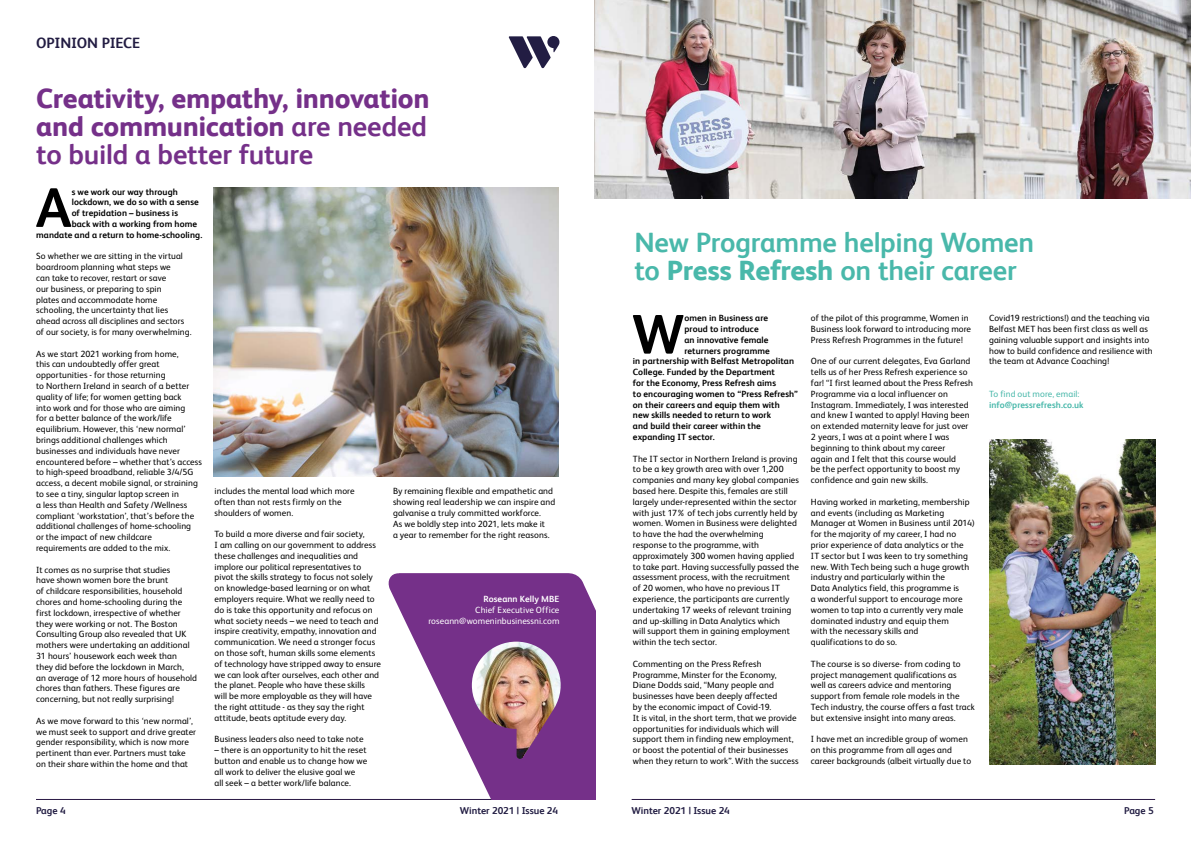
<style>
.page{position:relative;width:1191px;height:842px;background:#fff}
.page>*{position:absolute;margin:0;border:0;box-sizing:border-box;transform-origin:0 0}
.t1{font:700 55.8px "FS Albert";color:#000}
.t2{font:800 28px/28px "FS Albert";letter-spacing:-.01em;color:#753089;text-align:justify}
.t3{font:700 28px/28px "FS Albert";letter-spacing:-.01em;color:#49b8aa}
.t4{font:700 15px "FS Albert";letter-spacing:-.015em;color:#221c42}
.t5{font:700 10px "FS Albert";color:#221d43}
.t6{font:9px/10.8px "FS Albert";letter-spacing:.01em;color:#000}
.t7{font:700 9px "FS Albert";letter-spacing:.01em;color:#000}
.t8{font:9px/10.8px "FS Albert";letter-spacing:.01em;color:#fff;text-align:right}
.t9{font:700 9px "FS Albert";letter-spacing:.005em;color:#49b8aa}
.t10{font:9px "FS Albert";letter-spacing:.01em;color:#49b8aa}
.t11{font:700 9px "FS Albert";letter-spacing:.01em;color:#fff}
.s1{font-weight:700}
.s2{font-weight:800}
</style>
<div class="page">
<svg style="left:508px;top:36px;width:51px;height:32px"></svg>
<hr style="left:36px;top:799px;width:523px;height:1px;background:#2a1945">
<hr style="left:631px;top:799px;width:524px;height:1px;background:#2a1945">
<img style="left:595px;top:0;width:596px;height:199px">
<svg style="left:388px;top:573px;width:207px;height:227px;fill:#753089"></svg>
<img style="left:213px;top:188px;width:345px;height:288px">
<img style="left:472px;top:642px;width:88px;height:117px">
<img style="left:989px;top:440px;width:166px;height:324px">
<h3 class="t4" style="left:36px;top:34px;width:106px">OPINION PIECE</h3>
<h2 class="t2" style="left:36px;top:84px;width:395px">Creativity, empathy, innovation and communication <span class="s1">are needed to build a better future</span></h2>
<h1 class="t1" style="left:36px;top:175px;width:37px">A</h1>
<p class="t7" style="left:72px;top:186px;width:108px">s we work our way through</p>
<p class="t7" style="left:72px;top:197px;width:129px">lockdown, we do so with a sense</p>
<p class="t7" style="left:72px;top:208px;width:108px">of trepidation – business is</p>
<p class="t7" style="left:72px;top:219px;width:127px">back with a working from home</p>
<p class="t7" style="left:36px;top:229px;width:168px">mandate and a return to home-schooling.</p>
<p class="t6" style="left:36px;top:251px;width:157px">So whether we are sitting in the virtual boardroom planning what steps we<br>can take to recover, restart or save<br>our business, or preparing to spin<br>plates and accommodate home schooling, the uncertainty that lies ahead across all disciplines and sectors of our society, is for many overwhelming.</p>
<p class="t6" style="left:36px;top:348px;width:167px">As we start 2021 working from home,<br>this can undoubtedly offer great opportunities - for those returning<br>to Northern Ireland in search of a better quality of life; for women getting back<br>into work and for those who are aiming<br>for a better balance of the work/life equilibrium. However, this ‘new normal’ brings additional challenges which businesses and individuals have never encountered before – whether that’s access to high-speed broadband, reliable 3/4/5G access, a decent mobile signal, or straining to see a tiny, singular laptop screen in<br>a less than Health and Safety /Wellness compliant ‘workstation’, that’s before the additional challenges of home-schooling<br>or the impact of new childcare requirements are added to the mix.</p>
<p class="t6" style="left:36px;top:564px;width:162px">It comes as no surprise that studies<br>have shown women bore the brunt<br>of childcare responsibilities, household chores and home-schooling during the first lockdown, irrespective of whether they were working or not. The Boston Consulting Group also revealed that UK mothers were undertaking an additional 31 hours’ housework each week than<br>they did before the lockdown in March,<br>an average of 12 more hours of household chores than fathers. These figures are concerning, but not really surprising!</p>
<p class="t6" style="left:36px;top:715px;width:161px">As we move forward to this ‘new normal’, we must seek to support and drive greater gender responsibility, which is now more pertinent than ever. Partners must take on their share within the home and that</p>
<p class="t6" style="left:215px;top:485px;width:141px">includes the mental load which more often than not rests firmly on the shoulders of women.</p>
<p class="t6" style="left:215px;top:529px;width:168px">To build a more diverse and fair society,<br>I am calling on our government to address these challenges and inequalities and implore our political representatives to pivot the skills strategy to focus not solely on knowledge-based learning or on what employers require. What we really need to do is take this opportunity and refocus on what society needs – we need to teach and inspire creativity, empathy, innovation and communication. We need a stronger focus on those soft, human skills some elements of technology have stripped away to ensure we can look after ourselves, each other and the planet. People who have these skills<br>will be more employable as they will have the right attitude - as they say the right attitude, beats aptitude every day.</p>
<p class="t6" style="left:215px;top:734px;width:150px">Business leaders also need to take note</p>
<p class="t6" style="left:215px;top:745px;width:154px">– there is an opportunity to hit the reset button and enable us to change how we all work to deliver the elusive goal we<br>all seek – a better work/life balance.</p>
<p class="t6" style="left:393px;top:486px;width:164px">By remaining flexible and empathetic and showing real leadership we can inspire and galvanise a truly committed workforce.<br>As we boldly step into 2021, lets make it<br>a year to remember for the right reasons.</p>
<p class="t11" style="left:483px;top:594px;width:78px">Roseann Kelly MBE</p>
<p class="t8" style="left:428px;top:605px;width:133px">Chief Executive Office roseann@womeninbusinessni.com</p>
<h2 class="t3" style="left:634px;top:229px;width:401px">New Programme helping Women to <span class="s2">Press Refresh</span> on their career</h2>
<h1 class="t1" style="left:632px;top:302px;width:54px">W</h1>
<p class="t7" style="left:684px;top:313px;width:85px">omen in Business are</p>
<p class="t6" style="left:811px;top:313px;width:162px">of the pilot of this programme, Women in<br>Business look forward to introducing more<br>Press Refresh Programmes in the future!</p>
<p class="t6" style="left:811px;top:356px;width:164px">One of our current delegates, Eva Garland tells us of her Press Refresh experience so far! “I first learned about the Press Refresh Programme via a local influencer on Instagram. Immediately, I was interested and knew I wanted to apply! Having been on extended maternity leave for just over 2 years, I was at a point where I was beginning to think about my career<br>again and I felt that this course would<br>be the perfect opportunity to boost my confidence and gain new skills.</p>
<p class="t6" style="left:811px;top:496px;width:165px">Having worked in marketing, membership and events (including as Marketing Manager at Women in Business until 2014) for the majority of my career, I had no prior experience of data analytics or the<br>IT sector but I was keen to try something new. With Tech being such a huge growth industry and particularly within the<br>Data Analytics field, this programme is<br>a wonderful support to encourage more women to tap into a currently very male dominated industry and equip them<br>with the necessary skills and<br>qualifications to do so.</p>
<p class="t6" style="left:811px;top:658px;width:165px">The course is so diverse- from coding to project management qualifications as<br>well as careers advice and mentoring support from female role models in the Tech industry, the course offers a fast track but extensive insight into many areas.</p>
<p class="t6" style="left:811px;top:734px;width:162px">I have met an incredible group of women on this programme from all ages and career backgrounds (albeit virtually due to</p>
<p class="t6" style="left:989px;top:313px;width:165px">Covid19 restrictions!) and the teaching via Belfast MET has been first class as well as gaining valuable support and insights into how to build confidence and resilience with the team at Advance Coaching!</p>
<p class="t10" style="left:989px;top:389px;width:92px">To find out more, email:</p>
<p class="t9" style="left:989px;top:399px;width:96px">info@pressrefresh.co.uk</p>
<p class="t7" style="left:684px;top:324px;width:76px">proud to introduce</p>
<p class="t7" style="left:684px;top:335px;width:86px">an innovative female</p>
<p class="t7" style="left:684px;top:345px;width:87px">returners programme</p>
<p class="t7" style="left:633px;top:356px;width:163px">in partnership with Belfast Metropolitan</p>
<p class="t7" style="left:633px;top:367px;width:144px">College. Funded by the Department</p>
<p class="t7" style="left:633px;top:378px;width:145px">for the Economy, Press Refresh aims</p>
<p class="t7" style="left:633px;top:389px;width:167px">to encouraging women to “Press Refresh”</p>
<p class="t7" style="left:633px;top:399px;width:148px">on their careers and equip them with</p>
<p class="t7" style="left:633px;top:410px;width:140px">new skills needed to return to work</p>
<p class="t7" style="left:633px;top:421px;width:129px">and build their career within the</p>
<p class="t7" style="left:633px;top:432px;width:83px">expanding IT sector.</p>
<p class="t6" style="left:633px;top:453px;width:168px">The IT sector in Northern Ireland is proving to be a key growth area with over 1,200 companies and many key global companies based here. Despite this, females are still largely under-represented within the sector with just 17% of tech jobs currently held by women. Women in Business were delighted to have the had the overwhelming response to the programme, with approximately 300 women having applied to take part. Having successfully passed the assessment process, with the recruitment of 20 women, who have no previous IT experience, the participants are currently undertaking 17 weeks of relevant training and up-skilling in Data Analytics which<br>will support them in gaining employment within the tech sector.</p>
<p class="t6" style="left:633px;top:658px;width:167px">Commenting on the Press Refresh Programme, Minster for the Economy, Diane Dodds said, “Many people and businesses have been deeply affected<br>by the economic impact of Covid-19.<br>It is vital, in the short term, that we provide opportunities for individuals which will support them in finding new employment, or boost the potential of their businesses when they return to work”. With the success</p>
<p class="t5" style="left:36px;top:804px;width:31px">Page 4</p>
<p class="t5" style="left:460px;top:804px;width:100px">Winter 2021 | Issue 24</p>
<p class="t5" style="left:631px;top:804px;width:100px">Winter 2021 | Issue 24</p>
<p class="t5" style="left:1124px;top:804px;width:31px">Page 5</p>
</div>
